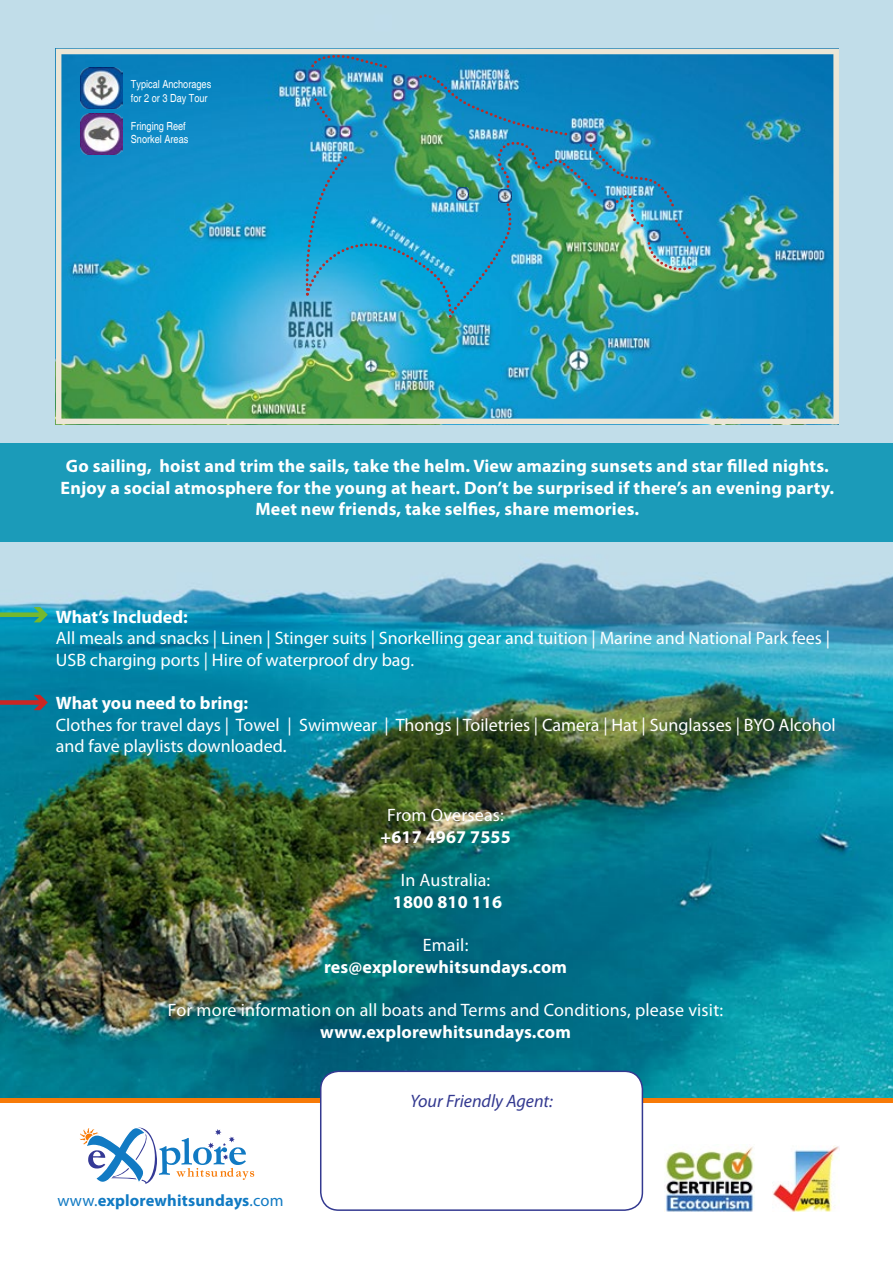
<style>
.page{position:relative;width:893px;height:1263px;background:#fff}
.page>*{position:absolute;margin:0;border:0;box-sizing:border-box;transform-origin:0 0}
.t1{font:18px/21.6px "Myriad Pro";color:#fff}
.t2{font:700 18px/21.6px "Myriad Pro";letter-spacing:.01em;color:#fff;text-align:center}
.t3{font:italic 18px "Myriad Pro";color:#333990}
.t4{font:700 16.5px "Myriad Pro";letter-spacing:.01em;color:#117ac3}
.t5{font:condensed 11.1px/13.4px "Helvetica";color:#fff}
.s1{font-weight:400}
</style>
<div class="page">
<img style="left:0;top:0;width:893px;height:1098px">
<svg style="left:0;top:607px;width:48px;height:15px"></svg>
<svg style="left:0;top:695px;width:48px;height:15px"></svg>
<div style="left:0;top:443px;width:893px;height:99px;background:#1b9bb9"></div>
<img style="left:56px;top:49px;width:783px;height:375px">
<img style="left:81px;top:113px;width:41px;height:42px">
<img style="left:81px;top:68px;width:41px;height:41px">
<img style="left:304px;top:52px;width:391px;height:268px">
<img style="left:665px;top:1147px;width:89px;height:65px">
<img style="left:773px;top:1146px;width:66px;height:66px">
<hr style="left:0;top:1098px;width:893px;height:4px;background:#f77a07">
<svg style="left:80px;top:1127px;width:174px;height:57px"></svg>
<div style="left:321px;top:1071px;width:321px;height:139px;background:#fff;border-radius:18px"></div>
<div style="left:320px;top:1070px;width:323px;height:141px;border:2px solid #333990;border-radius:18px"></div>
<p class="t5" style="left:131px;top:78px;width:82px">Typical Anchorages for 2 or 3 Day Tour</p>
<p class="t5" style="left:131px;top:120px;width:59px">Fringing Reef<br>Snorkel Areas</p>
<p class="t2" style="left:61px;top:455px;width:775px">Go sailing, hoist and trim the sails, take the helm. View amazing sunsets and star filled nights.<br>Enjoy a social atmosphere for the young at heart. Don’t be surprised if there’s an evening party.<br>Meet new friends, take selfies, share memories.</p>
<p class="t2" style="left:56px;top:606px;width:133px">What’s Included:</p>
<p class="t1" style="left:56px;top:628px;width:776px">All meals and snacks | Linen | Stinger suits | Snorkelling gear and tuition | Marine and National Park fees |<br>USB charging ports | Hire of waterproof dry bag.</p>
<p class="t2" style="left:56px;top:692px;width:194px">What you need to bring:</p>
<p class="t1" style="left:56px;top:714px;width:781px">Clothes for travel days | Towel | Swimwear | Thongs | Toiletries | Camera | Hat | Sunglasses | BYO Alcohol and fave playlists downloaded.</p>
<p class="t1" style="left:387px;top:805px;width:118px">From Overseas:</p>
<p class="t2" style="left:380px;top:826px;width:132px">+617 4967 7555</p>
<p class="t1" style="left:401px;top:870px;width:91px">In Australia:</p>
<p class="t2" style="left:393px;top:891px;width:111px">1800 810 116</p>
<p class="t1" style="left:423px;top:934px;width:47px">Email:</p>
<p class="t2" style="left:324px;top:956px;width:245px">res@explorewhitsundays.com</p>
<p class="t1" style="left:168px;top:999px;width:557px">For more information on all boats and Terms and Conditions, please visit:</p>
<p class="t2" style="left:320px;top:1021px;width:252px">www.explorewhitsundays.com</p>
<p class="t4" style="left:57px;top:1191px;width:228px"><span class="s1">www.</span>explorewhitsundays<span class="s1">.com</span></p>
<p class="t3" style="left:410px;top:1092px;width:144px">Your Friendly Agent:</p>
</div>
